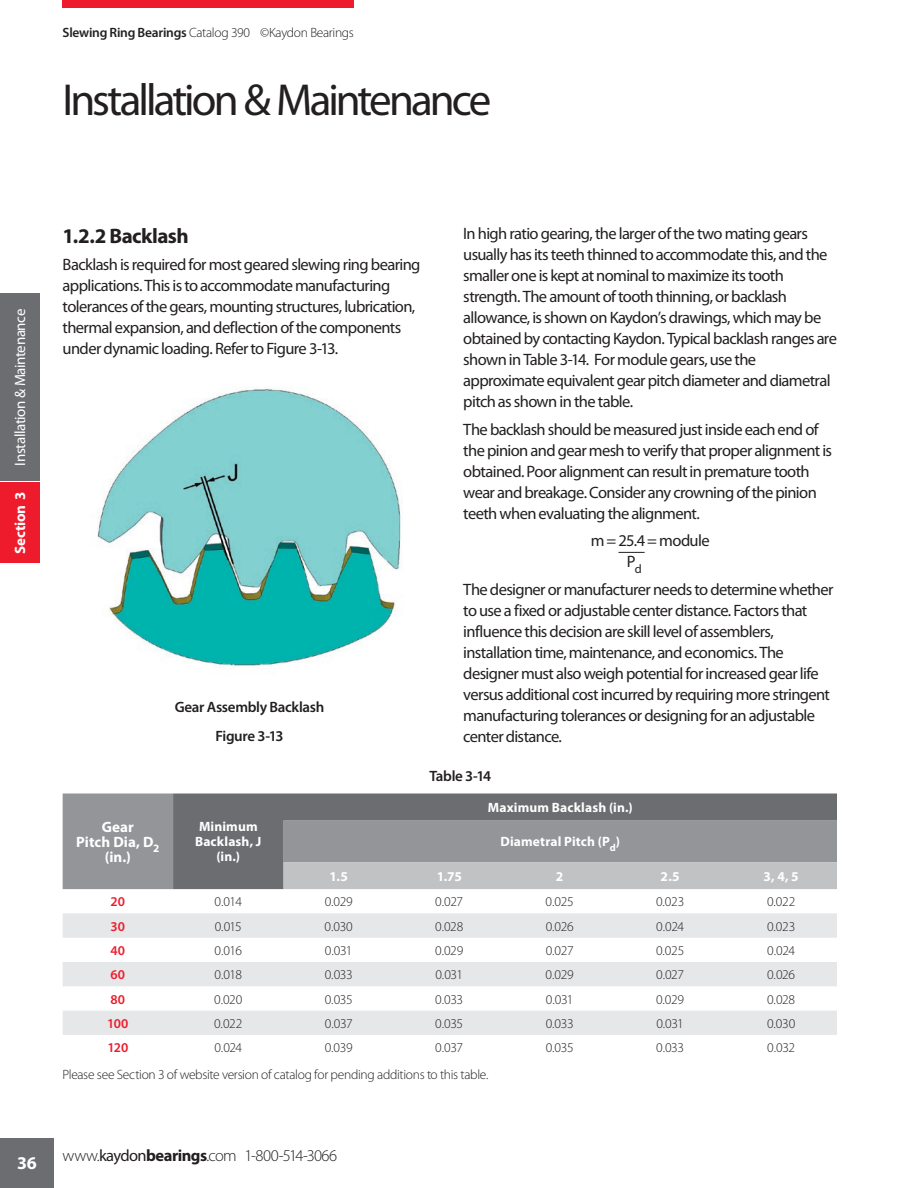
<style>
.page{position:relative;width:918px;height:1188px;background:#fff}
.page>*{position:absolute;margin:0;border:0;box-sizing:border-box;transform-origin:0 0}
.t1{font:45px "Myriad Pro";letter-spacing:-.065em;color:#231f20}
.t2{font:700 21px "Myriad Pro";letter-spacing:-.025em;color:#231f20}
.t3{font:700 18px "Myriad Pro";color:#fff}
.t4{font:16.5px/21px "Myriad Pro";letter-spacing:-.04em;color:#231f20}
.t5{font:300 16.5px "Myriad Pro";letter-spacing:-.035em;color:#231f20}
.t6{font:600 15px/29.1px "Myriad Pro";letter-spacing:-.025em;color:#231f20;text-align:center}
.t7{font:15px "Myriad Pro";letter-spacing:-.025em;color:#fff}
.t8{font:700 15px/15px "Myriad Pro";letter-spacing:.005em;color:#fff;text-align:center}
.t9{font:700 15px "Myriad Pro";letter-spacing:-.015em;color:#fff}
.t10{font:300 13.5px "Myriad Pro";letter-spacing:-.025em;color:#231f20}
.t11{font:700 13.5px/15px "Myriad Pro";letter-spacing:.01em;color:#fff;text-align:center}
.t12{font:600 13.5px "Myriad Pro";color:#ee1b2c}
.s1{font-weight:600}
.s2{font-weight:400}
.s3{font-weight:700}
</style>
<div class="page">
<div style="left:0;top:1138px;width:54px;height:50px;background:#6c6d70"></div>
<div style="left:0;top:482px;width:40px;height:81px;background:#ee1b2c"></div>
<div style="left:0;top:293px;width:40px;height:188px;background:#6c6d70"></div>
<div style="left:63px;top:0;width:291px;height:8px;background:#ee1b2c"></div>
<img style="left:97px;top:388px;width:304px;height:278px">
<svg style="left:618px;top:552px;width:27px;height:1px"></svg>
<div style="left:63px;top:794px;width:110px;height:95px;background:#939598"></div>
<svg style="left:173px;top:794px;width:664px;height:95px;background:#7e8083"></svg>
<div style="left:284px;top:862px;width:553px;height:27px;background:#c1c2c4"></div>
<svg style="left:63px;top:913px;width:774px;height:122px;fill:#e6e7e9"></svg>
<p class="t10" style="left:63px;top:25px;width:293px"><span class="s1">Slewing Ring Bearings</span> Catalog 390 ©Kaydon Bearings</p>
<h1 class="t1" style="left:63px;top:75px;width:430px">Installation &amp; Maintenance</h1>
<p class="t7" style="left:12px;top:466px;width:158px;rotate:-90deg">Installation &amp; Maintenance</p>
<p class="t9" style="left:12px;top:554px;width:63px;rotate:-90deg">Section 3</p>
<p class="t2" style="left:63px;top:224px;width:128px">1.2.2 Backlash</p>
<p class="t4" style="left:63px;top:255px;width:359px">Backlash is required for most geared slewing ring bearing applications. This is to accommodate manufacturing tolerances of the gears, mounting structures, lubrication, thermal expansion, and deflection of the components under dynamic loading. Refer to Figure 3-13.</p>
<p class="t6" style="left:175px;top:692px;width:151px">Gear Assembly Backlash<br>Figure 3-13</p>
<p class="t8" style="left:76px;top:820px;width:85px">Gear<br>Pitch Dia, D<sub>2 </sub>(in.)</p>
<p class="t11" style="left:195px;top:820px;width:68px">Minimum<br>Backlash, J (in.)</p>
<p class="t4" style="left:463px;top:224px;width:375px">In high ratio gearing, the larger of the two mating gears usually has its teeth thinned to accommodate this, and the smaller one is kept at nominal to maximize its tooth strength. The amount of tooth thinning, or backlash allowance, is shown on Kaydon’s drawings, which may be obtained by contacting Kaydon. Typical backlash ranges are shown in Table 3-14. For module gears, use the approximate equivalent gear pitch diameter and diametral pitch as shown in the table.</p>
<p class="t4" style="left:463px;top:419px;width:370px">The backlash should be measured just inside each end of the pinion and gear mesh to verify that proper alignment is obtained. Poor alignment can result in premature tooth wear and breakage. Consider any crowning of the pinion teeth when evaluating the alignment.</p>
<p class="t4" style="left:627px;top:531px;width:84px;text-indent:-36px">m = 25.4 = module<br>P<sub>d</sub></p>
<p class="t4" style="left:463px;top:579px;width:372px">The designer or manufacturer needs to determine whether to use a fixed or adjustable center distance. Factors that influence this decision are skill level of assemblers, installation time, maintenance, and economics. The designer must also weigh potential for increased gear life versus additional cost incurred by requiring more stringent manufacturing tolerances or designing for an adjustable center distance.</p>
<p class="t6" style="left:429px;top:761px;width:63px">Table 3-14</p>
<p class="t11" style="left:488px;top:800px;width:146px">Maximum Backlash (in.)</p>
<p class="t11" style="left:500px;top:835px;width:121px">Diametral Pitch (P<sub>d</sub>)</p>
<p class="t11" style="left:330px;top:869px;width:20px">1.5</p>
<p class="t11" style="left:437px;top:869px;width:27px">1.75</p>
<p class="t11" style="left:556px;top:869px;width:9px">2</p>
<p class="t11" style="left:661px;top:869px;width:21px">2.5</p>
<p class="t11" style="left:764px;top:869px;width:37px">3, 4, 5</p>
<p class="t12" style="left:111px;top:894px;width:16px">20</p>
<p class="t10" style="left:215px;top:894px;width:29px">0.014</p>
<p class="t10" style="left:325px;top:894px;width:30px">0.029</p>
<p class="t10" style="left:435px;top:894px;width:29px">0.027</p>
<p class="t10" style="left:546px;top:894px;width:30px">0.025</p>
<p class="t10" style="left:656px;top:894px;width:30px">0.023</p>
<p class="t10" style="left:767px;top:894px;width:30px">0.022</p>
<p class="t12" style="left:111px;top:919px;width:16px">30</p>
<p class="t10" style="left:215px;top:919px;width:29px">0.015</p>
<p class="t10" style="left:325px;top:919px;width:30px">0.030</p>
<p class="t10" style="left:435px;top:919px;width:30px">0.028</p>
<p class="t10" style="left:546px;top:919px;width:30px">0.026</p>
<p class="t10" style="left:656px;top:919px;width:29px">0.024</p>
<p class="t10" style="left:767px;top:919px;width:30px">0.023</p>
<p class="t12" style="left:110px;top:943px;width:16px">40</p>
<p class="t10" style="left:215px;top:943px;width:29px">0.016</p>
<p class="t10" style="left:325px;top:943px;width:29px">0.031</p>
<p class="t10" style="left:435px;top:943px;width:30px">0.029</p>
<p class="t10" style="left:546px;top:943px;width:29px">0.027</p>
<p class="t10" style="left:656px;top:943px;width:30px">0.025</p>
<p class="t10" style="left:767px;top:943px;width:29px">0.024</p>
<p class="t12" style="left:111px;top:967px;width:16px">60</p>
<p class="t10" style="left:215px;top:967px;width:29px">0.018</p>
<p class="t10" style="left:325px;top:967px;width:29px">0.033</p>
<p class="t10" style="left:435px;top:967px;width:29px">0.031</p>
<p class="t10" style="left:546px;top:967px;width:30px">0.029</p>
<p class="t10" style="left:656px;top:967px;width:29px">0.027</p>
<p class="t10" style="left:767px;top:967px;width:30px">0.026</p>
<p class="t12" style="left:110px;top:992px;width:16px">80</p>
<p class="t10" style="left:214px;top:992px;width:30px">0.020</p>
<p class="t10" style="left:325px;top:992px;width:29px">0.035</p>
<p class="t10" style="left:435px;top:992px;width:29px">0.033</p>
<p class="t10" style="left:546px;top:992px;width:29px">0.031</p>
<p class="t10" style="left:656px;top:992px;width:30px">0.029</p>
<p class="t10" style="left:767px;top:992px;width:30px">0.028</p>
<p class="t12" style="left:107px;top:1016px;width:23px">100</p>
<p class="t10" style="left:214px;top:1016px;width:30px">0.022</p>
<p class="t10" style="left:325px;top:1016px;width:29px">0.037</p>
<p class="t10" style="left:435px;top:1016px;width:29px">0.035</p>
<p class="t10" style="left:546px;top:1016px;width:29px">0.033</p>
<p class="t10" style="left:656px;top:1016px;width:29px">0.031</p>
<p class="t10" style="left:767px;top:1016px;width:30px">0.030</p>
<p class="t12" style="left:107px;top:1040px;width:22px">120</p>
<p class="t10" style="left:214px;top:1040px;width:29px">0.024</p>
<p class="t10" style="left:325px;top:1040px;width:30px">0.039</p>
<p class="t10" style="left:435px;top:1040px;width:29px">0.037</p>
<p class="t10" style="left:546px;top:1040px;width:29px">0.035</p>
<p class="t10" style="left:656px;top:1040px;width:29px">0.033</p>
<p class="t10" style="left:767px;top:1040px;width:29px">0.032</p>
<p class="t10" style="left:63px;top:1067px;width:427px">Please see Section 3 of website version of catalog for pending additions to this table.</p>
<p class="t3" style="left:17px;top:1153px;width:21px">36</p>
<p class="t5" style="left:63px;top:1146px;width:276px">www.<span class="s2">kaydon</span><span class="s3">bearings</span>.com 1-800-514-3066</p>
</div>
